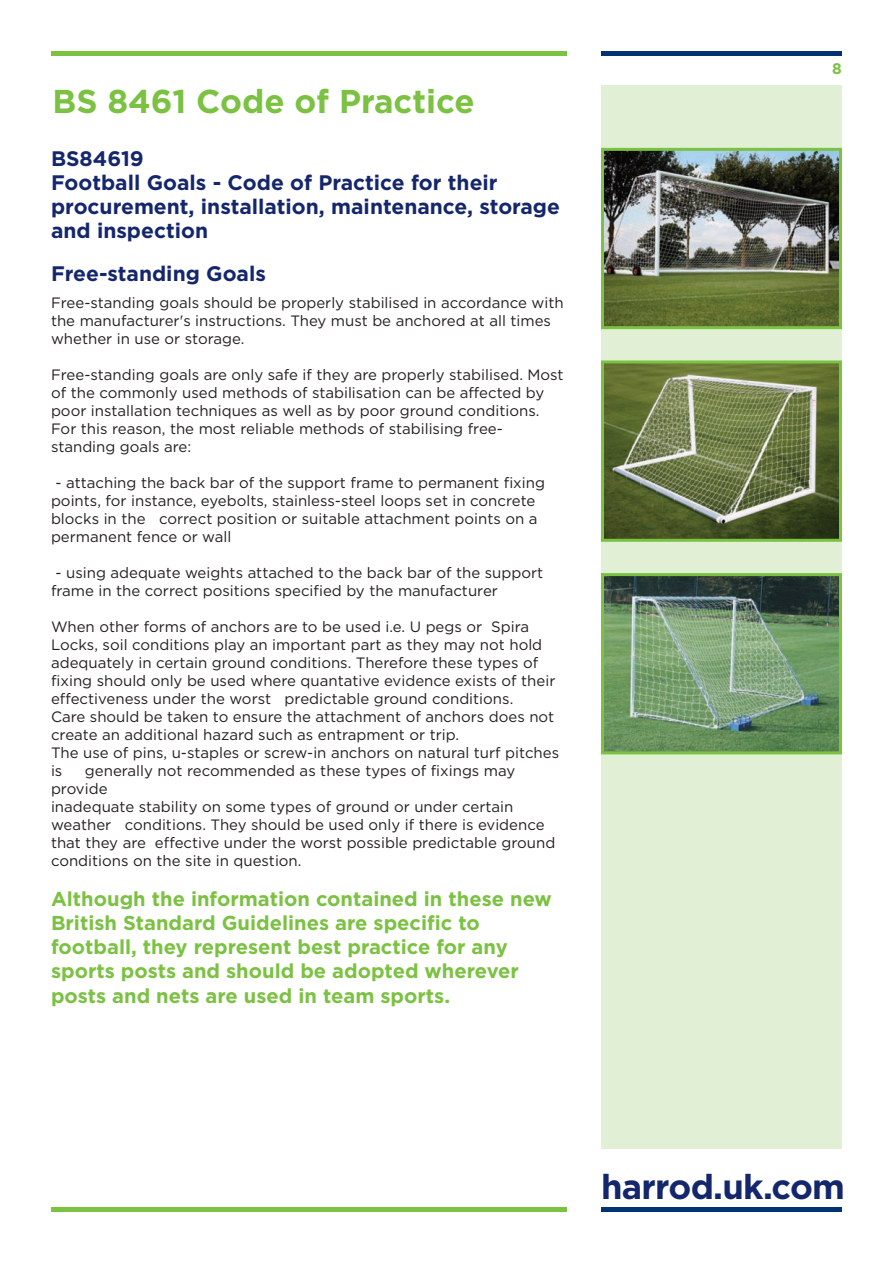
<style>
.page{position:relative;width:893px;height:1263px;background:#fff}
.page>*{position:absolute;margin:0;border:0;box-sizing:border-box;transform-origin:0 0}
.t1{font:700 34.5px "Gotham";letter-spacing:-.02em;color:#15276c}
.t2{font:700 33px "Gotham";color:#7bc142}
.t3{font:700 21px/24px "Gotham";color:#15276c}
.t4{font:700 20.1px/24.2px "Gotham";color:#7bc142}
.t5{font:700 15.3px "Gotham";color:#7bc142}
.t6{font:15px/18px "Gotham";color:#231f20}
</style>
<div class="page">
<div style="left:601px;top:85px;width:241px;height:1063px;background:#e1efd4"></div>
<hr style="left:51px;top:51px;width:516px;height:4px;background:#7bc142">
<hr style="left:601px;top:51px;width:241px;height:4px;background:#013374">
<hr style="left:51px;top:1208px;width:516px;height:4px;background:#7bc142">
<hr style="left:601px;top:1208px;width:241px;height:4px;background:#013374">
<img style="left:605px;top:152px;width:233px;height:173px">
<div style="left:601px;top:148px;width:241px;height:181px;border:3px solid #7bc142"></div>
<img style="left:605px;top:364px;width:233px;height:174px">
<div style="left:601px;top:360px;width:241px;height:182px;border:3px solid #7bc142"></div>
<img style="left:605px;top:577px;width:233px;height:173px">
<div style="left:601px;top:573px;width:241px;height:181px;border:3px solid #7bc142"></div>
<h2 class="t2" style="left:53px;top:90px;width:424px">BS 8461 Code of Practice</h2>
<h3 class="t3" style="left:51px;top:148px;width:510px">BS84619<br>Football Goals - Code of Practice for their procurement, installation, maintenance, storage and inspection</h3>
<h3 class="t3" style="left:51px;top:263px;width:216px">Free-standing Goals</h3>
<p class="t6" style="left:51px;top:295px;width:514px">Free-standing goals should be properly stabilised in accordance with the manufacturer's instructions. They must be anchored at all times whether in use or storage.</p>
<p class="t6" style="left:51px;top:367px;width:514px">Free-standing goals are only safe if they are properly stabilised. Most of the commonly used methods of stabilisation can be affected by poor installation techniques as well as by poor ground conditions.<br>For this reason, the most reliable methods of stabilising free&shy;standing goals are:</p>
<p class="t6" style="left:51px;top:475px;width:496px;text-indent:4px">- attaching the back bar of the support frame to permanent fixing points, for instance, eyebolts, stainless-steel loops set in concrete blocks in the correct position or suitable attachment points on a permanent fence or wall</p>
<p class="t6" style="left:51px;top:565px;width:494px;text-indent:4px">- using adequate weights attached to the back bar of the support frame in the correct positions specified by the manufacturer</p>
<p class="t6" style="left:51px;top:619px;width:510px">When other forms of anchors are to be used i.e. U pegs or Spira Locks, soil conditions play an important part as they may not hold adequately in certain ground conditions. Therefore these types of fixing should only be used where quantative evidence exists of their effectiveness under the worst predictable ground conditions.<br>Care should be taken to ensure the attachment of anchors does not create an additional hazard such as entrapment or trip.<br>The use of pins, u-staples or screw-in anchors on natural turf pitches is</p>
<p class="t6" style="left:51px;top:763px;width:506px;text-indent:34px">generally not recommended as these types of fixings may provide<br>inadequate stability on some types of ground or under certain weather conditions. They should be used only if there is evidence that they are effective under the worst possible predictable ground conditions on the site in question.</p>
<h3 class="t4" style="left:51px;top:888px;width:502px">Although the information contained in these new British Standard Guidelines are specific to football, they represent best practice for any sports posts and should be adopted wherever posts and nets are used in team sports.</h3>
<p class="t5" style="left:832px;top:63px;width:11px">8</p>
<h1 class="t1" style="left:601px;top:1174px;width:245px">harrod.uk.com</h1>
</div>
